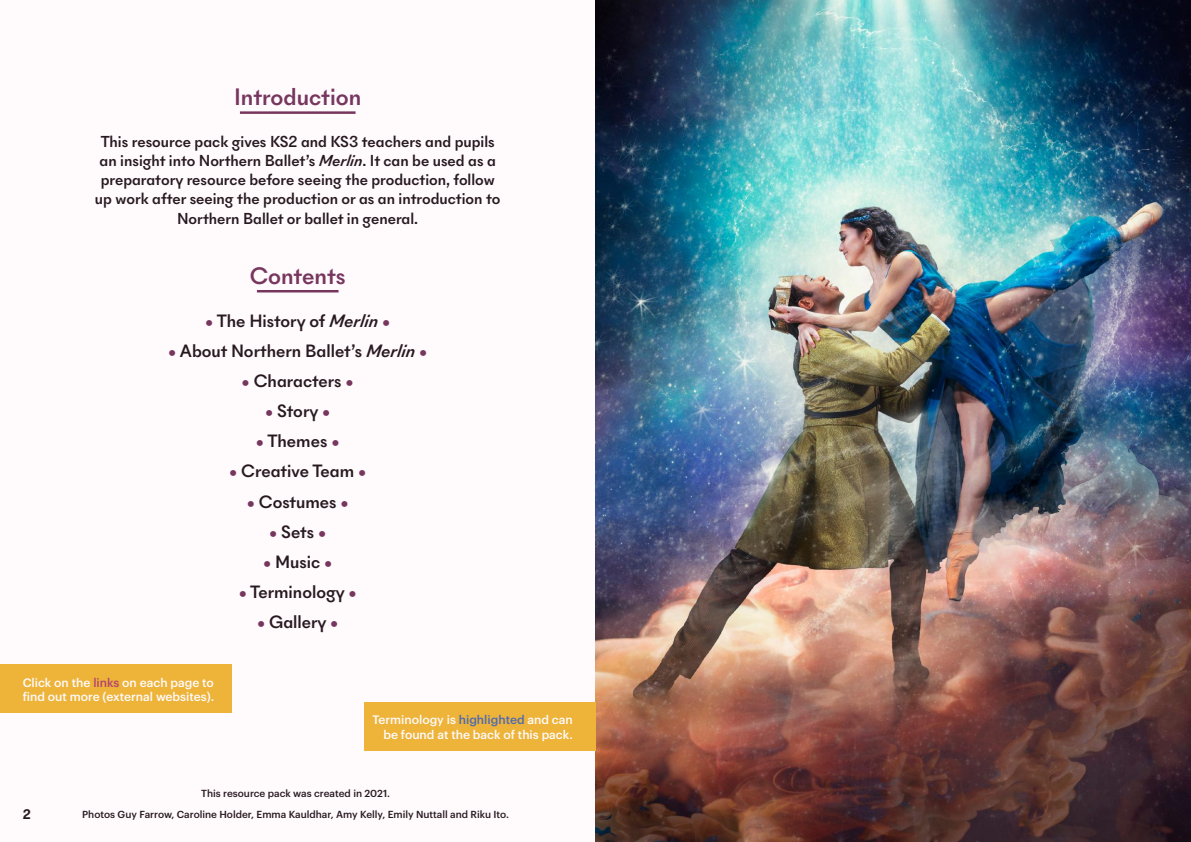
<style>
.page{position:relative;width:1191px;height:842px;background:#fffafc}
.page>*{position:absolute;margin:0;border:0;box-sizing:border-box;transform-origin:0 0}
.t1{font:500 24px "New Paris Skyline";color:#76365e}
.t2{font:500 18px "New Paris Skyline";color:#271920}
.t3{font:500 16px/19.2px "New Paris Skyline";color:#271920;text-align:center}
.t4{font:700 14px "New Paris Skyline";color:#271920}
.t5{font:500 12px/14.4px "Graphik";color:#fffafc}
.t6{font:500 10px/20.5px "Graphik";color:#271921;text-align:center}
.s1{font-style:italic}
.s2{color:#77365e}
.s3{color:#b3436f}
.s4{color:#4f69b0}
</style>
<div class="page">
<hr style="left:240px;top:111px;width:115px;height:3px;background:#76365e">
<hr style="left:257px;top:290px;width:81px;height:2px;background:#76365e">
<img style="left:595px;top:0;width:596px;height:842px">
<div style="left:0;top:665px;width:231px;height:48px;background:#edb439"></div>
<div style="left:364px;top:702px;width:231px;height:49px;background:#edb439"></div>
<h1 class="t1" style="left:234px;top:82px;width:128px">Introduction</h1>
<p class="t3" style="left:95px;top:132px;width:407px">This resource pack gives KS2 and KS3 teachers and pupils an insight into Northern Ballet’s <span class="s1">Merlin</span>. It can be used as a preparatory resource before seeing the production, follow up work after seeing the production or as an introduction to Northern Ballet or ballet in general.</p>
<h1 class="t1" style="left:250px;top:261px;width:97px">Contents</h1>
<p class="t2" style="left:205px;top:310px;width:187px"><span class="s2">•</span> The History of <span class="s1">Merlin</span> <span class="s2">•</span></p>
<p class="t2" style="left:168px;top:340px;width:260px"><span class="s2">•</span> About Northern Ballet’s <span class="s1">Merlin</span> <span class="s2">•</span></p>
<p class="t2" style="left:242px;top:370px;width:114px"><span class="s2">•</span> Characters <span class="s2">•</span></p>
<p class="t2" style="left:265px;top:400px;width:67px"><span class="s2">•</span> Story <span class="s2">•</span></p>
<p class="t2" style="left:256px;top:430px;width:85px"><span class="s2">•</span> Themes <span class="s2">•</span></p>
<p class="t2" style="left:229px;top:460px;width:139px"><span class="s2">•</span> Creative Team <span class="s2">•</span></p>
<p class="t2" style="left:247px;top:490px;width:104px"><span class="s2">•</span> Costumes <span class="s2">•</span></p>
<p class="t2" style="left:269px;top:520px;width:59px"><span class="s2">•</span> Sets <span class="s2">•</span></p>
<p class="t2" style="left:263px;top:550px;width:71px"><span class="s2">•</span> Music <span class="s2">•</span></p>
<p class="t2" style="left:239px;top:581px;width:119px"><span class="s2">•</span> Terminology <span class="s2">•</span></p>
<p class="t2" style="left:257px;top:611px;width:83px"><span class="s2">•</span> Gallery <span class="s2">•</span></p>
<p class="t5" style="left:23px;top:674px;width:193px">Click on the <span class="s3">links</span> on each page to find out more (external websites).</p>
<p class="t5" style="left:372px;top:712px;width:202px;text-align:right">Terminology is <span class="s4">highlighted</span> and can be found at the back of this pack.</p>
<p class="t4" style="left:23px;top:805px;width:10px">2</p>
<p class="t6" style="left:82px;top:782px;width:428px">This resource pack was created in 2021.<br>Photos Guy Farrow, Caroline Holder, Emma Kauldhar, Amy Kelly, Emily Nuttall and Riku Ito.</p>
</div>
